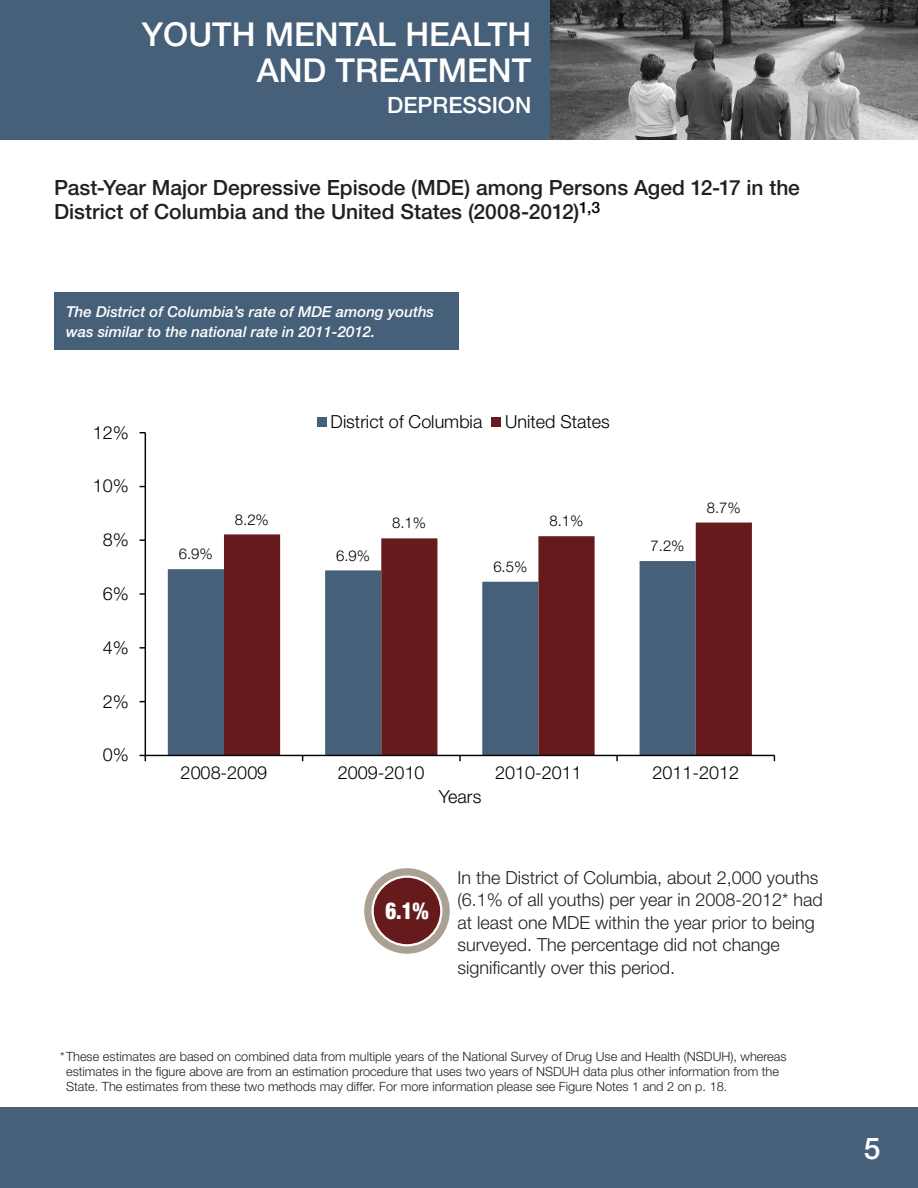
<style>
.page{position:relative;width:918px;height:1188px;background:#fff}
.page>*{position:absolute;margin:0;border:0;box-sizing:border-box;transform-origin:0 0}
.t1{font:500 33px/36px "Helvetica Neue LT Std";color:#fff;text-align:right}
.t2{font:500 30px "Helvetica Neue LT Std";color:#fff}
.t3{font:900 condensed 23.25px "Helvetica Neue LT Std";color:#fff;scale:.9 1}
.t4{font:500 22.5px "Helvetica Neue LT Std";color:#fff}
.t5{font:500 21px/24px "Helvetica Neue LT Std";color:#231f20}
.t6{font:300 18px/22.5px "Helvetica Neue LT Std";color:#231f20}
.t7{font:300 18px "Helvetica Neue LT Std";letter-spacing:.005em;color:#000}
.t8{font:italic 500 15px/20.2px "Helvetica Neue LT Std";color:#fff}
.t9{font:300 15px "Helvetica Neue LT Std";color:#000}
.t10{font:300 12.75px/15.3px "Helvetica Neue LT Std";color:#231f20}
.s1{font-size:18.6px}
</style>
<div class="page">
<div style="left:0;top:0;width:551px;height:140px;background:#466079"></div>
<img style="left:551px;top:0;width:367px;height:140px">
<div style="left:0;top:1107px;width:918px;height:81px;background:#466079"></div>
<div style="left:54px;top:292px;width:405px;height:58px;background:#466079"></div>
<div style="left:168px;top:569px;width:56px;height:186px;background:#466079"></div>
<svg style="left:224px;top:523px;width:528px;height:232px"></svg>
<hr style="left:145px;top:433px;width:1px;height:322px;background:#000">
<hr style="left:145px;top:755px;width:629px;height:1px;background:#000">
<svg style="left:140px;top:755px;width:6px;height:6px"></svg>
<div style="left:317px;top:417px;width:9px;height:10px;background:#466079"></div>
<div style="left:491px;top:417px;width:10px;height:10px;background:#661a1c"></div>
<svg style="left:364px;top:868px;width:86px;height:86px"></svg>
<svg style="left:372px;top:876px;width:70px;height:70px"></svg>
<div style="left:374px;top:878px;width:66px;height:66px;background:#661a1c;border-radius:50%"></div>
<h1 class="t1" style="left:142px;top:16px;width:391px">YOUTH MENTAL HEALTH<br>AND TREATMENT</h1>
<h2 class="t4" style="left:387px;top:92px;width:146px">DEPRESSION</h2>
<p class="t5" style="left:54px;top:175px;width:748px">Past-Year Major Depressive Episode (MDE) among Persons Aged 12-17 in the<br>District of Columbia and the United States (2008-2012)<sup>1,3</sup></p>
<p class="t8" style="left:66px;top:301px;width:370px">The District of Columbia’s rate of MDE among youths was similar to the national rate in 2011-2012.</p>
<h3 class="t7" style="left:93px;top:421px;width:37px">12%</h3>
<h3 class="t7" style="left:93px;top:475px;width:37px">10%</h3>
<h3 class="t7" style="left:103px;top:529px;width:28px">8%</h3>
<h3 class="t7" style="left:103px;top:583px;width:28px">6%</h3>
<h3 class="t7" style="left:103px;top:636px;width:28px">4%</h3>
<h3 class="t7" style="left:103px;top:690px;width:28px">2%</h3>
<h3 class="t7" style="left:103px;top:744px;width:28px">0%</h3>
<h3 class="t7" style="left:331px;top:410px;width:153px">District of Columbia</h3>
<h3 class="t7" style="left:505px;top:410px;width:106px">United States</h3>
<p class="t9" style="left:235px;top:510px;width:35px">8.2%</p>
<p class="t9" style="left:392px;top:514px;width:35px">8.1%</p>
<p class="t9" style="left:550px;top:512px;width:35px">8.1%</p>
<p class="t9" style="left:179px;top:545px;width:35px">6.9%</p>
<p class="t9" style="left:336px;top:546px;width:35px">6.9%</p>
<p class="t9" style="left:493px;top:557px;width:35px">6.5%</p>
<p class="t9" style="left:651px;top:537px;width:35px">7.2%</p>
<p class="t9" style="left:707px;top:498px;width:35px">8.7%</p>
<h3 class="t7" style="left:181px;top:762px;width:88px">2008-2009</h3>
<h3 class="t7" style="left:338px;top:762px;width:88px">2009-2010</h3>
<h3 class="t7" style="left:495px;top:762px;width:88px">2010-2011</h3>
<h3 class="t7" style="left:652px;top:762px;width:88px">2011-2012</h3>
<h3 class="t7" style="left:439px;top:785px;width:44px">Years</h3>
<h3 class="t3" style="left:385px;top:896px;width:50px">6<span class="s1">.</span>1%</h3>
<p class="t6" style="left:458px;top:866px;width:367px">In the District of Columbia, about 2,000 youths (6.1% of all youths) per year in 2008-2012* had at least one MDE within the year prior to being surveyed. The percentage did not change significantly over this period.</p>
<p class="t10" style="left:66px;top:1048px;width:722px;text-indent:-6px">* These estimates are based on combined data from multiple years of the National Survey of Drug Use and Health (NSDUH), whereas estimates in the figure above are from an estimation procedure that uses two years of NSDUH data plus other information from the<br>State. The estimates from these two methods may differ. For more information please see Figure Notes 1 and 2 on p. 18.</p>
<h2 class="t2" style="left:864px;top:1130px;width:18px">5</h2>
</div>
